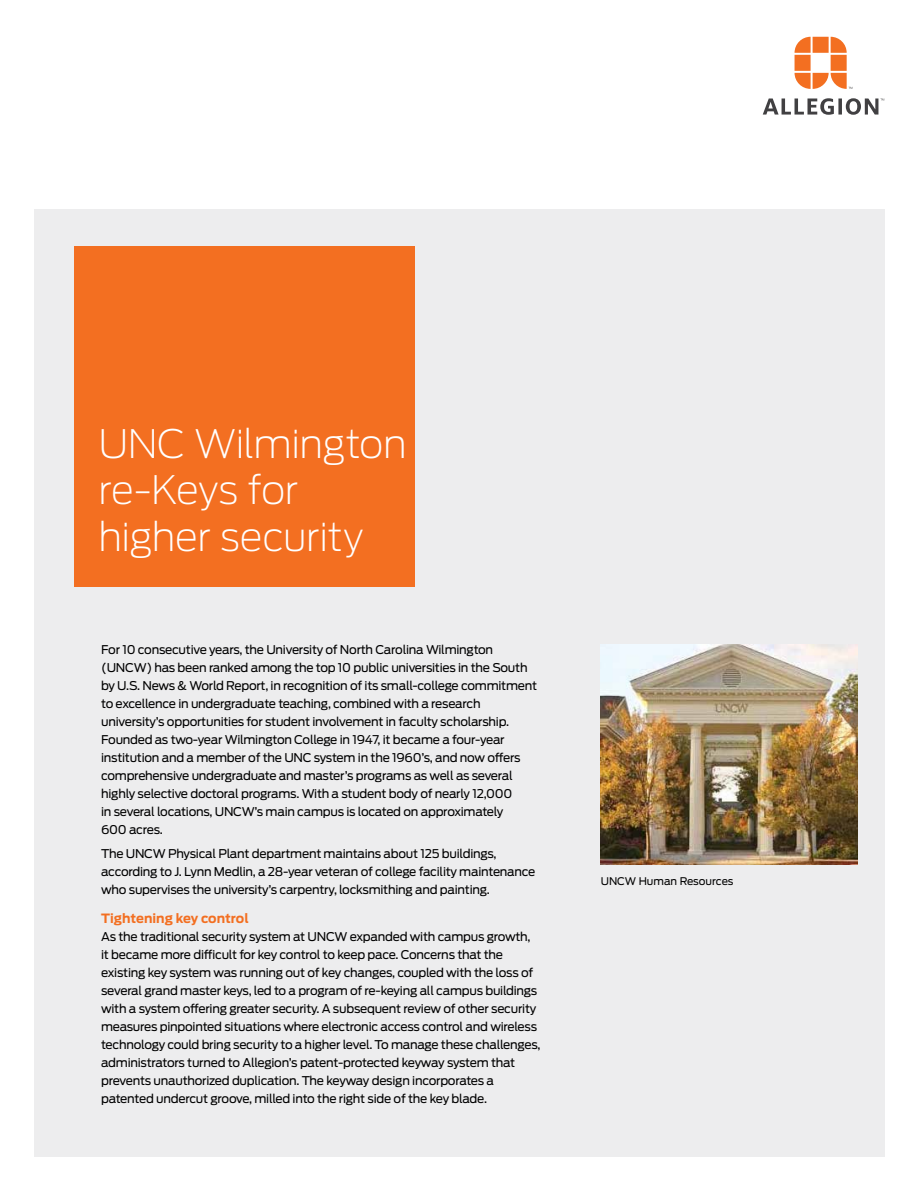
<style>
.page{position:relative;width:918px;height:1188px;background:#fff}
.page>*{position:absolute;margin:0;border:0;box-sizing:border-box;transform-origin:0 0}
.t1{font:200 39px/46.5px "Antenna";letter-spacing:-.015em;color:#fff}
.t2{font:700 12.75px "Antenna";color:#f36f21}
.t3{font:12px/18px "Antenna";letter-spacing:-.02em;color:#000}
.t4{font:10.5px "Antenna";color:#000}
</style>
<div class="page">
<div style="left:34px;top:209px;width:850px;height:948px;background:#ededee"></div>
<div style="left:74px;top:246px;width:340px;height:341px;background:#f36f21"></div>
<img style="left:601px;top:644px;width:256px;height:221px">
<svg style="left:795px;top:37px;width:57px;height:52px"></svg>
<svg style="left:763px;top:98px;width:121px;height:17px"></svg>
<h1 class="t1" style="left:99px;top:421px;width:310px">UNC Wilmington re-Keys for higher security</h1>
<p class="t3" style="left:101px;top:640px;width:437px">For 10 consecutive years, the University of North Carolina Wilmington (UNCW) has been ranked among the top 10 public universities in the South by U.S. News &amp; World Report, in recognition of its small-college commitment to excellence in undergraduate teaching, combined with a research university’s opportunities for student involvement in faculty scholarship.<br>Founded as two-year Wilmington College in 1947, it became a four-year institution and a member of the UNC system in the 1960’s, and now offers comprehensive undergraduate and master’s programs as well as several highly selective doctoral programs. With a student body of nearly 12,000<br>in several locations, UNCW’s main campus is located on approximately<br>600 acres.</p>
<p class="t3" style="left:101px;top:845px;width:436px">The UNCW Physical Plant department maintains about 125 buildings, according to J. Lynn Medlin, a 28-year veteran of college facility maintenance who supervises the university’s carpentry, locksmithing and painting.</p>
<p class="t2" style="left:101px;top:911px;width:149px">Tightening key control</p>
<p class="t3" style="left:101px;top:928px;width:441px">As the traditional security system at UNCW expanded with campus growth, it became more difficult for key control to keep pace. Concerns that the existing key system was running out of key changes, coupled with the loss of several grand master keys, led to a program of re-keying all campus buildings with a system offering greater security. A subsequent review of other security measures pinpointed situations where electronic access control and wireless technology could bring security to a higher level. To manage these challenges, administrators turned to Allegion’s patent-protected keyway system that prevents unauthorized duplication. The keyway design incorporates a patented undercut groove, milled into the right side of the key blade.</p>
<p class="t4" style="left:601px;top:875px;width:134px">UNCW Human Resources</p>
</div>
